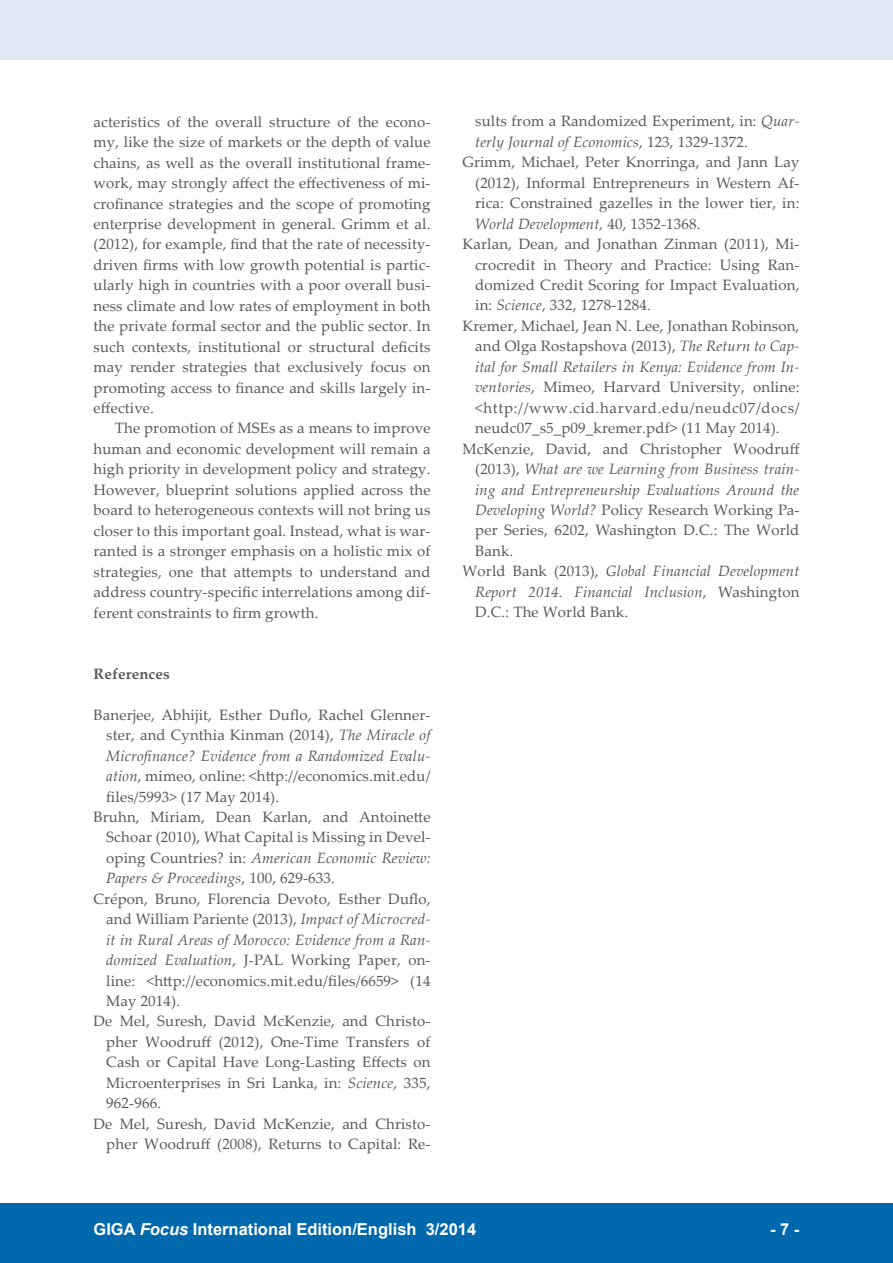
<style>
.page{position:relative;width:893px;height:1263px;background:#fff}
.page>*{position:absolute;margin:0;border:0;box-sizing:border-box;transform-origin:0 0}
.t1{font:700 16.5px "Arial";color:#fff}
.t2{font:15px/20.4px "Palatino Linotype";letter-spacing:.01em;color:#57585a;text-align:justify}
.t3{font:italic 15px "Palatino Linotype";letter-spacing:.01em;color:#57585a}
.t4{font:15px "Palatino Linotype";letter-spacing:.045em;color:#57585a}
.t5{font:700 15px "Palatino Linotype";letter-spacing:.01em;color:#57585a}
.s1{font-style:italic}
.s2{font-style:normal}
</style>
<div class="page">
<div style="left:0;top:1203px;width:893px;height:60px;background:#0068ac"></div>
<div style="left:0;top:0;width:893px;height:60px;background:#dfe8f4"></div>
<p class="t2" style="left:94px;top:111px;width:339px">acteristics of the overall structure of the econo&shy;my, like the size of markets or the depth of value chains, as well as the overall institutional frame&shy;work, may strongly affect the effectiveness of mi&shy;crofinance strategies and the scope of promoting enterprise development in general. Grimm et al. (2012), for example, find that the rate of necessity&shy;driven firms with low growth potential is partic&shy;ularly high in countries with a poor overall busi&shy;ness climate and low rates of employment in both the private formal sector and the public sector. In such contexts, institutional or structural deficits may render strategies that exclusively focus on promoting access to finance and skills largely in&shy;effective.</p>
<p class="t2" style="left:94px;top:418px;width:339px;text-indent:21px">The promotion of MSEs as a means to improve human and economic development will remain a high priority in development policy and strategy.<br>However, blueprint solutions applied across the board to heterogeneous contexts will not bring us closer to this important goal. Instead, what is war&shy;ranted is a stronger emphasis on a holistic mix of strategies, one that attempts to understand and address country-specific interrelations among dif&shy;ferent constraints to firm growth.</p>
<p class="t5" style="left:94px;top:663px;width:78px">References</p>
<p class="t2" style="left:94px;top:704px;width:338px">Banerjee, Abhijit, Esther Duflo, Rachel Glenner-</p>
<p class="t2" style="left:106px;top:724px;width:326px">ster, and Cynthia Kinman (2014), <span class="s1">The Miracle of</span></p>
<p class="t3" style="left:106px;top:745px;width:326px">Microfinance? Evidence from a Randomized Evalu-</p>
<p class="t2" style="left:106px;top:765px;width:326px"><span class="s1">ation</span>, mimeo, online: &lt;http://economics.mit.edu/</p>
<p class="t2" style="left:106px;top:786px;width:174px">files/5993&gt; (17 May 2014).</p>
<p class="t2" style="left:94px;top:806px;width:338px">Bruhn, Miriam, Dean Karlan, and Antoinette</p>
<p class="t2" style="left:106px;top:826px;width:326px">Schoar (2010), What Capital is Missing in Devel-</p>
<p class="t3" style="left:106px;top:847px;width:326px"><span class="s2">oping Countries? in:</span> American Economic Review:</p>
<p class="t3" style="left:106px;top:867px;width:230px">Papers &amp; Proceedings<span class="s2">, 100, 629-633.</span></p>
<p class="t2" style="left:94px;top:888px;width:339px">Crépon, Bruno, Florencia Devoto, Esther Duflo,</p>
<p class="t2" style="left:106px;top:908px;width:326px">and William Pariente (2013), <span class="s1">Impact of Microcred-</span></p>
<p class="t3" style="left:106px;top:929px;width:326px">it in Rural Areas of Morocco: Evidence from a Ran-</p>
<p class="t2" style="left:106px;top:949px;width:326px"><span class="s1">domized Evaluation</span>, J-PAL Working Paper, on-</p>
<p class="t2" style="left:106px;top:970px;width:326px">line: &lt;http://economics.mit.edu/files/6659&gt; (14</p>
<p class="t2" style="left:106px;top:990px;width:75px">May 2014).</p>
<p class="t2" style="left:94px;top:1010px;width:338px">De Mel, Suresh, David McKenzie, and Christo-</p>
<p class="t2" style="left:106px;top:1031px;width:326px">pher Woodruff (2012), One-Time Transfers of</p>
<p class="t2" style="left:106px;top:1051px;width:326px">Cash or Capital Have Long-Lasting Effects on</p>
<p class="t2" style="left:106px;top:1072px;width:326px">Microenterprises in Sri Lanka, in: <span class="s1">Science</span>, 335,</p>
<p class="t2" style="left:106px;top:1092px;width:56px">962-966.</p>
<p class="t2" style="left:94px;top:1113px;width:338px">De Mel, Suresh, David McKenzie, and Christo-</p>
<p class="t2" style="left:106px;top:1133px;width:326px">pher Woodruff (2008), Returns to Capital: Re-</p>
<p class="t2" style="left:475px;top:111px;width:326px">sults from a Randomized Experiment, in: <span class="s1">Quar-</span></p>
<p class="t3" style="left:475px;top:131px;width:274px">terly Journal of Economics<span class="s2">, 123, 1329-1372.</span></p>
<p class="t2" style="left:462px;top:151px;width:338px">Grimm, Michael, Peter Knorringa, and Jann Lay</p>
<p class="t2" style="left:475px;top:172px;width:326px">(2012), Informal Entrepreneurs in Western Af-</p>
<p class="t2" style="left:475px;top:192px;width:326px">rica: Constrained gazelles in the lower tier, in:</p>
<p class="t3" style="left:475px;top:213px;width:227px">World Development, <span class="s2">40, 1352-1368.</span></p>
<p class="t2" style="left:462px;top:233px;width:338px">Karlan, Dean, and Jonathan Zinman (2011), Mi-</p>
<p class="t2" style="left:475px;top:254px;width:326px">crocredit in Theory and Practice: Using Ran-</p>
<p class="t2" style="left:475px;top:274px;width:326px">domized Credit Scoring for Impact Evaluation,</p>
<p class="t2" style="left:475px;top:295px;width:177px">in: <span class="s1">Science</span>, 332, 1278-1284.</p>
<p class="t2" style="left:462px;top:315px;width:338px">Kremer, Michael, Jean N. Lee, Jonathan Robinson,</p>
<p class="t2" style="left:475px;top:335px;width:326px">and Olga Rostapshova (2013), <span class="s1">The Return to Cap-</span></p>
<p class="t3" style="left:475px;top:356px;width:326px">ital for Small Retailers in Kenya: Evidence from In-</p>
<p class="t2" style="left:475px;top:376px;width:326px"><span class="s1">ventories</span>, Mimeo, Harvard University, online:</p>
<p class="t4" style="left:475px;top:397px;width:326px">&lt;http://www.cid.harvard.edu/neudc07/docs/</p>
<p class="t2" style="left:475px;top:417px;width:306px">neudc07_s5_p09_kremer.pdf&gt; (11 May 2014).</p>
<p class="t2" style="left:462px;top:438px;width:339px">McKenzie, David, and Christopher Woodruff</p>
<p class="t3" style="left:475px;top:458px;width:326px"><span class="s2">(2013),</span> What are we Learning from Business train-</p>
<p class="t3" style="left:475px;top:479px;width:326px">ing and Entrepreneurship Evaluations Around the</p>
<p class="t2" style="left:475px;top:499px;width:326px"><span class="s1">Developing World?</span> Policy Research Working Pa-</p>
<p class="t2" style="left:475px;top:519px;width:326px">per Series, 6202, Washington D.C.: The World</p>
<p class="t2" style="left:475px;top:540px;width:40px">Bank.</p>
<p class="t3" style="left:462px;top:560px;width:338px"><span class="s2">World Bank (2013),</span> Global Financial Development</p>
<p class="t3" style="left:475px;top:581px;width:326px">Report 2014. Financial Inclusion<span class="s2">, Washington</span></p>
<p class="t2" style="left:475px;top:601px;width:154px">D.C.: The World Bank.</p>
<p class="t1" style="left:94px;top:1218px;width:384px">GIGA <span class="s1">Focus</span> International Edition/English 3/2014</p>
<p class="t1" style="left:770px;top:1218px;width:31px">- 7 -</p>
</div>
